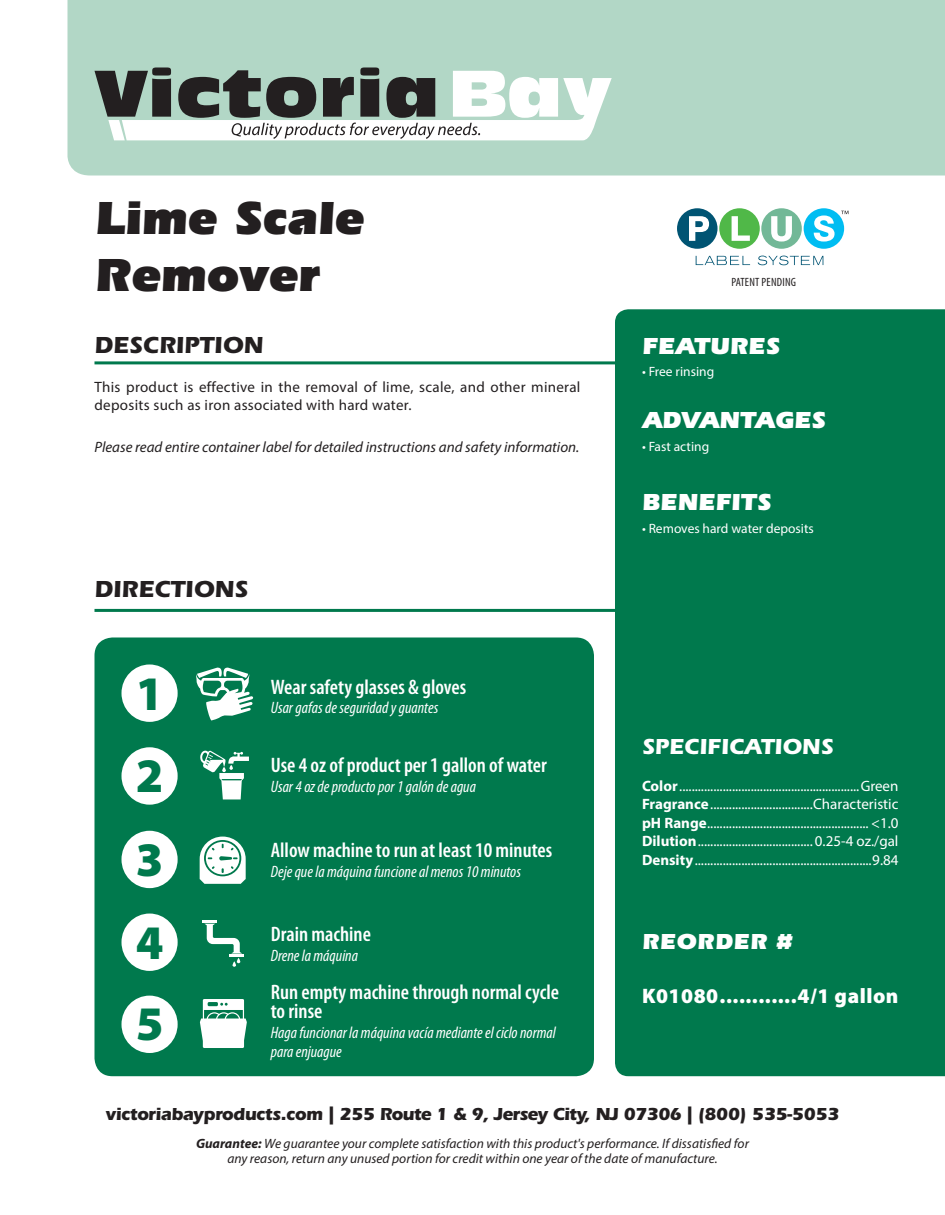
<style>
.page{position:relative;width:945px;height:1215px;background:#fff}
.page>*{position:absolute;margin:0;border:0;box-sizing:border-box;transform-origin:0 0}
.t1{font:900 48.45px "Myriad Pro";color:#00794d}
.t2{font:900 48px/57.6px "Itc Eras";letter-spacing:-.01em;color:#231f20}
.t3{font:900 24px "Itc Eras";color:#fff}
.t4{font:700 24px "Itc Eras";color:#231f20}
.t5{font:700 22.5px "Itc Eras";color:#fff}
.t6{font:900 22.5px "Itc Eras";letter-spacing:.025em;color:#fff}
.t7{font:600 condensed 21px/19.2px "Myriad Pro";color:#fff}
.t8{font:900 21px "Myriad Pro";letter-spacing:.025em;color:#fff}
.t9{font:700 18px "Itc Eras";letter-spacing:-.025em;color:#231f20}
.t10{font:italic condensed 16.5px/19.2px "Myriad Pro";color:#fff}
.t11{font:15px/18.5px "Myriad Pro";color:#fff;text-align:justify}
.t12{font:15px/18px "Myriad Pro";letter-spacing:.02em;color:#231f20}
.t13{font:italic 15px "Myriad Pro";color:#231f20}
.t14{font:italic 13.5px/15px "Myriad Pro";color:#231f20;text-align:center}
.t15{font:13.5px "Myriad Pro";color:#fff}
.t16{font:condensed 12px "Myriad Pro";letter-spacing:.02em;color:#231f20}
.s1{font-weight:700}
</style>
<div class="page">
<div style="left:68px;top:0;width:877px;height:176px;background:#b2d7c6"></div>
<svg style="left:95px;top:67px;width:517px;height:73px"></svg>
<hr style="left:94px;top:609px;width:521px;height:3px;background:#00794d">
<hr style="left:94px;top:361px;width:521px;height:3px;background:#00794d">
<div style="left:615px;top:309px;width:330px;height:767px;background:#00794d"></div>
<div style="left:677px;top:208px;width:41px;height:41px;background:#005473;border-radius:50%"></div>
<div style="left:719px;top:208px;width:41px;height:41px;background:#50b848;border-radius:50%"></div>
<div style="left:761px;top:208px;width:41px;height:41px;background:#72b897;border-radius:50%"></div>
<div style="left:804px;top:208px;width:40px;height:41px;background:#00bdf2;border-radius:50%"></div>
<svg style="left:689px;top:216px;width:20px;height:25px"></svg>
<svg style="left:732px;top:216px;width:18px;height:25px"></svg>
<svg style="left:771px;top:216px;width:21px;height:26px"></svg>
<svg style="left:814px;top:215px;width:21px;height:27px"></svg>
<svg style="left:696px;top:256px;width:54px;height:9px"></svg>
<svg style="left:758px;top:256px;width:65px;height:9px"></svg>
<svg style="left:841px;top:211px;width:7px;height:3px"></svg>
<div style="left:95px;top:638px;width:499px;height:438px;background:#00794d;border-radius:18px"></div>
<svg style="left:196px;top:667px;width:57px;height:54px"></svg>
<div style="left:121px;top:664px;width:57px;height:58px;background:#fff;border-radius:50%"></div>
<div style="left:121px;top:747px;width:57px;height:58px;background:#fff;border-radius:50%"></div>
<div style="left:121px;top:831px;width:57px;height:57px;background:#fff;border-radius:50%"></div>
<div style="left:121px;top:914px;width:57px;height:57px;background:#fff;border-radius:50%"></div>
<div style="left:121px;top:996px;width:57px;height:57px;background:#fff;border-radius:50%"></div>
<svg style="left:200px;top:837px;width:46px;height:47px"></svg>
<svg style="left:200px;top:751px;width:49px;height:48px"></svg>
<hr style="left:230px;top:954px;width:14px;height:3px;background:#fff">
<svg style="left:203px;top:921px;width:39px;height:46px"></svg>
<svg style="left:200px;top:999px;width:47px;height:49px"></svg>
<h2 class="t2" style="left:94px;top:189px;width:271px">Lime Scale<br>Remover</h2>
<h3 class="t4" style="left:94px;top:331px;width:171px">DESCRIPTION</h3>
<p class="t12" style="left:94px;top:378px;width:488px">This product is effective in the removal of lime, scale, and other mineral deposits such as iron associated with hard water.</p>
<p class="t13" style="left:94px;top:438px;width:486px">Please read entire container label for detailed instructions and safety information.</p>
<h3 class="t4" style="left:94px;top:575px;width:155px">DIRECTIONS</h3>
<h1 class="t1" style="left:136px;top:666px;width:29px">1</h1>
<h3 class="t7" style="left:271px;top:677px;width:197px">Wear safety glasses &amp; gloves</h3>
<p class="t10" style="left:271px;top:698px;width:169px">Usar gafas de seguridad y guantes</p>
<h1 class="t1" style="left:136px;top:749px;width:29px">2</h1>
<h3 class="t7" style="left:271px;top:756px;width:278px">Use 4 oz of product per 1 gallon of water</h3>
<p class="t10" style="left:271px;top:776px;width:207px">Usar 4 oz de producto por 1 galón de agua</p>
<h1 class="t1" style="left:136px;top:832px;width:29px">3</h1>
<h3 class="t7" style="left:271px;top:841px;width:283px">Allow machine to run at least 10 minutes</h3>
<p class="t10" style="left:271px;top:862px;width:252px">Deje que la máquina funcione al menos 10 minutos</p>
<h1 class="t1" style="left:136px;top:915px;width:29px">4</h1>
<h1 class="t1" style="left:136px;top:996px;width:29px">5</h1>
<h3 class="t7" style="left:271px;top:925px;width:102px">Drain machine</h3>
<p class="t10" style="left:271px;top:946px;width:89px">Drene la máquina</p>
<h3 class="t7" style="left:271px;top:982px;width:290px">Run empty machine through normal cycle to rinse</h3>
<p class="t10" style="left:271px;top:1022px;width:287px">Haga funcionar la máquina vacía mediante el ciclo normal para enjuague</p>
<p class="t16" style="left:731px;top:275px;width:66px">PATENT PENDING</p>
<h3 class="t3" style="left:642px;top:332px;width:140px">FEATURES</h3>
<p class="t15" style="left:642px;top:364px;width:74px">• Free rinsing</p>
<h3 class="t3" style="left:642px;top:407px;width:185px">ADVANTAGES</h3>
<p class="t15" style="left:642px;top:438px;width:69px">• Fast acting</p>
<h3 class="t3" style="left:642px;top:488px;width:131px">BENEFITS</h3>
<p class="t15" style="left:642px;top:520px;width:173px">• Removes hard water deposits</p>
<h3 class="t5" style="left:642px;top:733px;width:193px">SPECIFICATIONS</h3>
<p class="t11" style="left:642px;top:776px;width:258px"><span class="s1">Color</span>..........................................................Green <span class="s1">Fragrance</span>.................................Characteristic <span class="s1">pH Range</span>.................................................... &lt;1.0<br><span class="s1">Dilution</span>..................................... 0.25-4 oz./gal <span class="s1">Density</span>.........................................................9.84</p>
<h3 class="t6" style="left:642px;top:929px;width:152px">REORDER #</h3>
<h3 class="t8" style="left:642px;top:984px;width:258px">K01080............4/1 gallon</h3>
<p class="t9" style="left:106px;top:1104px;width:735px">victoriabayproducts.com | 255 Route 1 &amp; 9, Jersey City, NJ 07306 | (800) 535-5053</p>
<p class="t14" style="left:196px;top:1136px;width:554px"><span class="s1">Guarantee:</span> We guarantee your complete satisfaction with this product's performance. If dissatisfied for any reason, return any unused portion for credit within one year of the date of manufacture.</p>
</div>
